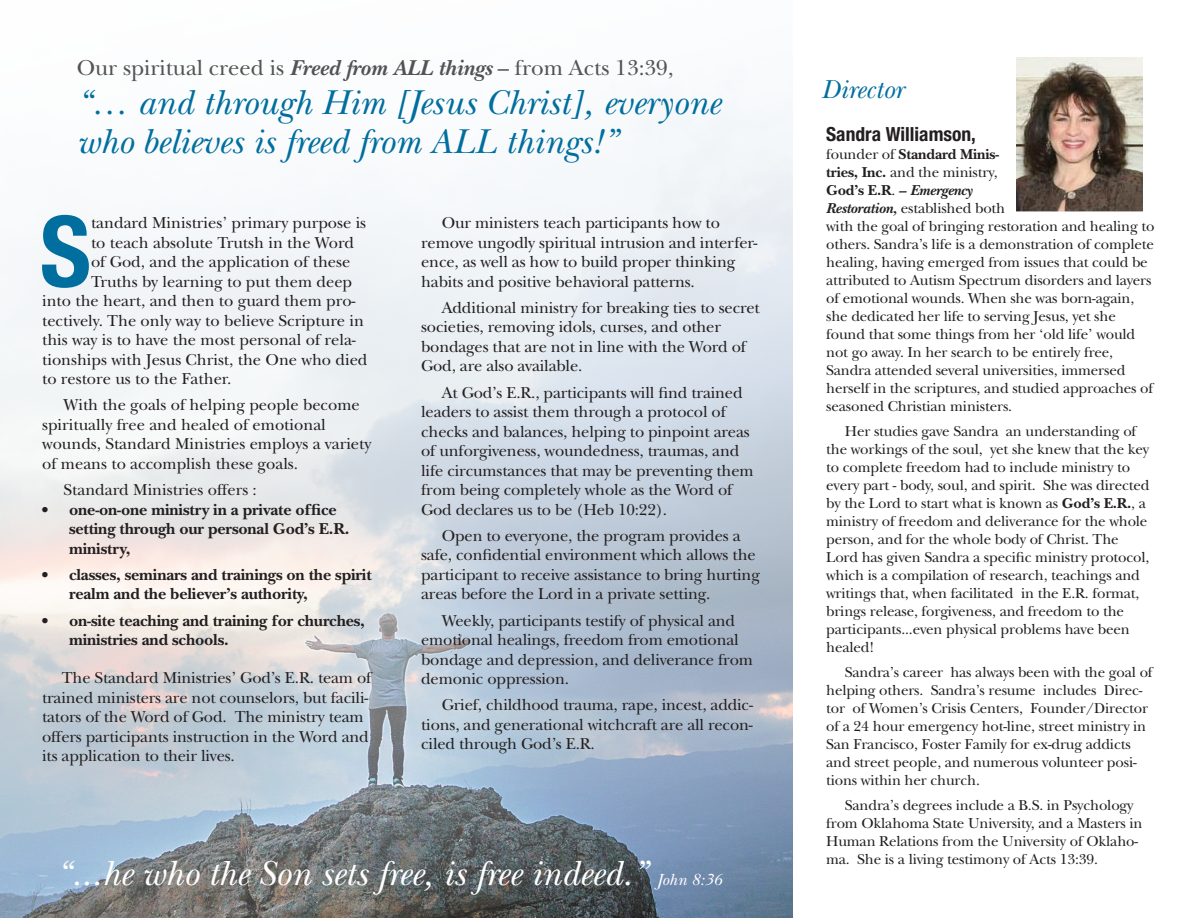
<style>
.page{position:relative;width:1188px;height:918px;background:#fff}
.page>*{position:absolute;margin:0;border:0;box-sizing:border-box;transform-origin:0 0}
.t1{font:700 condensed 98.4px "Helvetica Neue";color:#006e9e}
.t2{font:italic 36.3px "New Baskerville";color:#fff}
.t3{font:italic 36px/39px "New Baskerville";color:#006e9e}
.t4{font:italic 27.15px "New Baskerville";color:#006e9e}
.t5{font:22.5px "New Baskerville";color:#535355}
.t6{font:700 condensed 19.5px "Helvetica Neue";color:#231f20}
.t7{font:16.5px/19.5px "New Baskerville";letter-spacing:-.01em;color:#231f20}
.t8{font:700 16.5px/19.5px "New Baskerville";letter-spacing:-.01em;color:#231f20}
.t9{font:15px/18px "New Baskerville";letter-spacing:-.01em;color:#231f20}
.s1{font-weight:700;font-style:italic}
.s2{font-size:16.8px}
.s3{font-weight:700}
</style>
<div class="page">
<img style="left:0;top:101px;width:793px;height:817px">
<img style="left:1016px;top:57px;width:127px;height:155px">
<h3 class="t5" style="left:77px;top:54px;width:599px">Our spiritual creed is <span class="s1">Freed from ALL things</span> – from Acts 13:39,</h3>
<h3 class="t3" style="left:77px;top:83px;width:645px">“… and through Him [Jesus Christ], everyone who believes is freed from ALL things!”</h3>
<h1 class="t1" style="left:40px;top:192px;width:53px">S</h1>
<p class="t7" style="left:91px;top:213px;width:277px">tandard Ministries’ primary purpose is</p>
<p class="t7" style="left:91px;top:233px;width:265px">to teach absolute Trutsh in the Word</p>
<p class="t7" style="left:91px;top:252px;width:261px">of God, and the application of these</p>
<p class="t7" style="left:91px;top:272px;width:263px">Truths by learning to put them deep</p>
<p class="t7" style="left:42px;top:291px;width:315px">into the heart, and then to guard them pro-</p>
<p class="t7" style="left:42px;top:311px;width:323px">tectively. The only way to believe Scripture in</p>
<p class="t7" style="left:42px;top:330px;width:315px">this way is to have the most personal of rela-</p>
<p class="t7" style="left:42px;top:350px;width:327px">tionships with Jesus Christ, the One who died</p>
<p class="t7" style="left:42px;top:369px;width:191px">to restore us to the Father.</p>
<p class="t7" style="left:42px;top:395px;width:331px;text-indent:21px">With the goals of helping people become spiritually free and healed of emotional wounds, Standard Ministries employs a variety of means to accomplish these goals.</p>
<p class="t7" style="left:64px;top:480px;width:195px">Standard Ministries offers :</p>
<p class="t8" style="left:69px;top:500px;width:282px;text-indent:-27px">• one-on-one ministry in a private office setting through our personal God’s E.R. ministry,</p>
<p class="t8" style="left:69px;top:565px;width:304px;text-indent:-27px">• classes, seminars and trainings on the spirit realm and the believer’s authority,</p>
<p class="t8" style="left:69px;top:611px;width:297px;text-indent:-27px">• on-site teaching and training for churches, ministries and schools.</p>
<p class="t7" style="left:42px;top:668px;width:331px;text-indent:20px">The Standard Ministries’ God’s E.R. team of trained ministers are not counselors, but facili&shy;tators of the Word of God. The ministry team offers participants instruction in the Word and its application to their lives.</p>
<p class="t7" style="left:421px;top:213px;width:338px;text-indent:21px">Our ministers teach participants how to remove ungodly spiritual intrusion and interfer&shy;ence, as well as how to build proper thinking habits and positive behavioral patterns.</p>
<p class="t7" style="left:421px;top:298px;width:340px;text-indent:21px">Additional ministry for breaking ties to secret societies, removing idols, curses, and other bondages that are not in line with the Word of God, are also available.</p>
<p class="t7" style="left:421px;top:383px;width:334px;text-indent:21px">At God’s E.R., participants will find trained leaders to assist them through a protocol of checks and balances, helping to pinpoint areas of unforgiveness, woundedness, traumas, and life circumstances that may be preventing them from being completely whole as the Word of God declares us to be (Heb 10:22).</p>
<p class="t7" style="left:421px;top:526px;width:340px;text-indent:21px">Open to everyone, the program provides a safe, confidential environment which allows the participant to receive assistance to bring hurting areas before the Lord in a private setting.</p>
<p class="t7" style="left:421px;top:611px;width:333px;text-indent:21px">Weekly, participants testify of physical and emotional healings, freedom from emotional bondage and depression, and deliverance from demonic oppression.</p>
<p class="t7" style="left:421px;top:695px;width:333px;text-align:justify;text-indent:21px">Grief, childhood trauma, rape, incest, addic&shy;tions, and generational witchcraft are all recon&shy;ciled through God’s E.R.</p>
<h2 class="t2" style="left:56px;top:852px;width:667px">“...he who the Son sets free, is free indeed.” <span class="s2">John 8:36</span></h2>
<h3 class="t4" style="left:822px;top:73px;width:83px">Director</h3>
<p class="t6" style="left:826px;top:123px;width:151px">Sandra Williamson,</p>
<p class="t9" style="left:826px;top:146px;width:330px">founder of <span class="s3">Standard Minis-<br>tries, Inc.</span> and the ministry,<br><span class="s3">God’s E.R</span>. <span class="s1">– Emergency<br>Restoration,</span> established both<br>with the goal of bringing restoration and healing to others. Sandra’s life is a demonstration of complete healing, having emerged from issues that could be attributed to Autism Spectrum disorders and layers of emotional wounds. When she was born-again, she dedicated her life to serving Jesus, yet she found that some things from her ‘old life’ would not go away. In her search to be entirely free, Sandra attended several universities, immersed herself in the scriptures, and studied approaches of seasoned Christian ministers.</p>
<p class="t9" style="left:826px;top:422px;width:325px;text-indent:19px">Her studies gave Sandra an understanding of the workings of the soul, yet she knew that the key to complete freedom had to include ministry to every part - body, soul, and spirit. She was directed by the Lord to start what is known as <span class="s3">God’s E.R.</span>, a ministry of freedom and deliverance for the whole person, and for the whole body of Christ. The Lord has given Sandra a specific ministry protocol, which is a compilation of research, teachings and writings that, when facilitated in the E.R. format, brings release, forgiveness, and freedom to the participants...even physical problems have been healed!</p>
<p class="t9" style="left:826px;top:663px;width:328px;text-indent:19px">Sandra’s career has always been with the goal of helping others. Sandra’s resume includes Direc&shy;tor of Women’s Crisis Centers, Founder/Director of a 24 hour emergency hot-line, street ministry in San Francisco, Foster Family for ex-drug addicts and street people, and numerous volunteer posi&shy;tions within her church.</p>
<p class="t9" style="left:826px;top:796px;width:318px;text-indent:19px">Sandra’s degrees include a B.S. in Psychology from Oklahoma State University, and a Masters in Human Relations from the University of Oklaho&shy;ma. She is a living testimony of Acts 13:39.</p>
</div>
